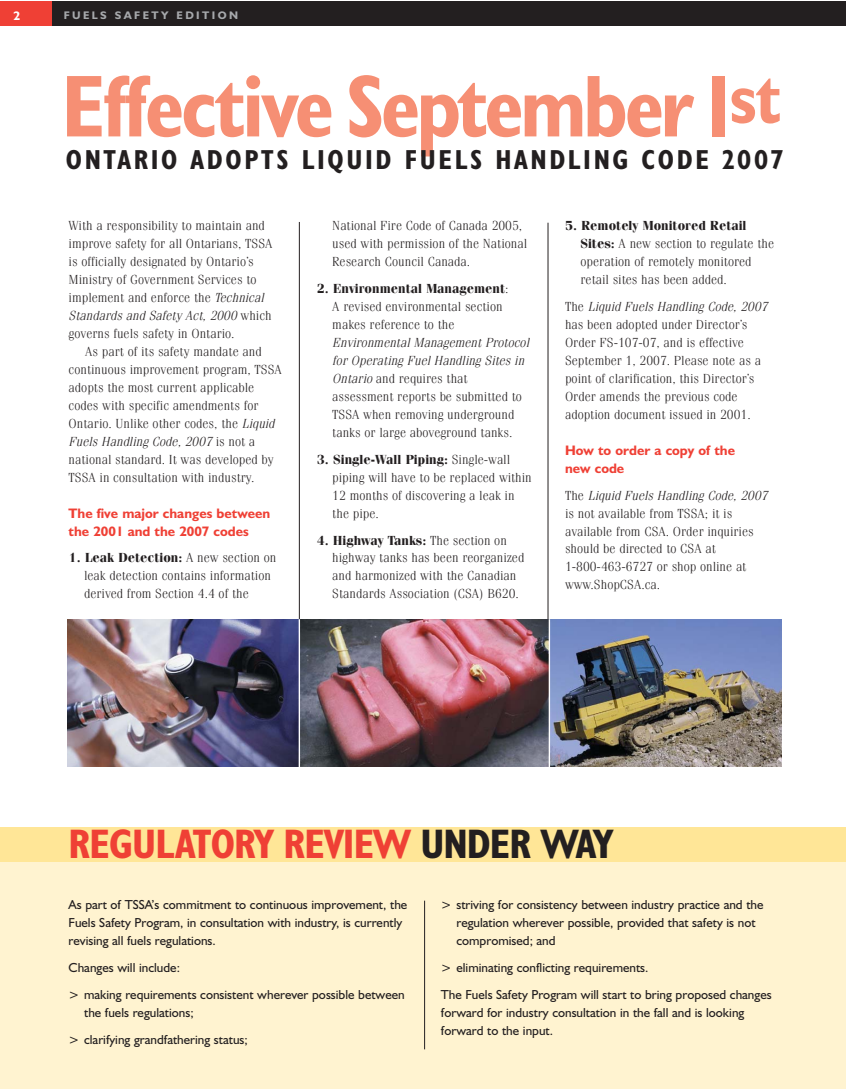
<style>
.page{position:relative;width:846px;height:1089px;background:#fff}
.page>*{position:absolute;margin:0;border:0;box-sizing:border-box;transform-origin:0 0}
.t1{font:700 condensed 88.35px "Humanist 521 BT";letter-spacing:-.03em;color:#f68f74}
.t2{font:700 condensed 41.4px "Humanist 521 BT";letter-spacing:-.02em;color:#ef4035}
.t3{font:700 condensed 27.6px "Humanist 521 BT";letter-spacing:.095em;color:#231f20}
.t4{font:700 13.8px/18px "Humanist 521 BT";color:#ef4035}
.t5{font:300 13.05px/18px "Fenice";color:#231f20}
.t6{font:13.05px/18px "Humanist 521 BT";color:#231f20}
.t7{font:700 12.45px "Humanist 521 BT";color:#fff}
.t8{font:700 11.1px "Humanist 521 BT";letter-spacing:.22em;color:#a7a9ac}
.s1{font-style:italic}
.s2{font-weight:700}
.s3{color:#231f20}
</style>
<div class="page">
<div style="left:0;top:827px;width:845px;height:261px;background:#fff3d0"></div>
<div style="left:0;top:827px;width:845px;height:35px;background:#ffe697"></div>
<div style="left:2px;top:1px;width:843px;height:25px;background:#231f20"></div>
<div style="left:0;top:1px;width:52px;height:25px;background:#ef4035"></div>
<hr style="left:299px;top:222px;width:1px;height:397px;background:#231f20">
<hr style="left:547px;top:223px;width:1px;height:396px;background:#231f20">
<hr style="left:424px;top:900px;width:1px;height:149px;background:#231f20">
<img style="left:300px;top:619px;width:248px;height:147px">
<img style="left:550px;top:619px;width:231px;height:147px">
<img style="left:67px;top:619px;width:231px;height:147px">
<p class="t7" style="left:13px;top:11px;width:8px">2</p>
<p class="t8" style="left:64px;top:11px;width:176px">FUELS SAFETY EDITION</p>
<h1 class="t1" style="left:62px;top:73px;width:719px">Effective September 1<sup>st</sup></h1>
<h3 class="t3" style="left:66px;top:149px;width:718px">ONTARIO ADOPTS LIQUID FUELS HANDLING CODE 2007</h3>
<p class="t5" style="left:69px;top:218px;width:205px">With a responsibility to maintain and improve safety for all Ontarians, TSSA is officially designated by Ontario’s Ministry of Government Services to implement and enforce the <span class="s1">Technical Standards and Safety Act, 2000</span> w h i c h governs fuels safety in Ontario.</p>
<p class="t5" style="left:69px;top:343px;width:214px;text-indent:17px">As part of its safety mandate and continuous improvement program, TSSA adopts the most current applicable codes with specific amendments for Ontario. Unlike other codes, the <span class="s1">Liquid Fuels Handling Code, 2007</span> i s n o t a national standard. It was developed by TSSA in consultation with industry.</p>
<p class="t4" style="left:69px;top:505px;width:203px">The five major changes between the 2001 and the 2007 codes</p>
<p class="t5" style="left:84px;top:550px;width:194px;text-indent:-15px"><span class="s2">1. Leak Detection:</span> A new section on leak detection contains information derived from Section 4.4 of the</p>
<p class="t5" style="left:332px;top:218px;width:196px">National Fire Code of Canada 2005, used with permission of the National<br>Research Council Canada.</p>
<p class="t5" style="left:332px;top:281px;width:178px;text-indent:-15px"><span class="s2">2. Environmental Management</span>:<br>A revised environmental section makes reference to the</p>
<p class="t5" style="left:332px;top:335px;width:200px"><span class="s1">Environmental Management Protocol for Operating Fuel Handling Sites in Ontario</span>and requires that assessment reports be submitted to TSSA when removing underground tanks or large aboveground tanks.</p>
<p class="t5" style="left:332px;top:451px;width:201px;text-indent:-15px"><span class="s2">3. Single-Wall Piping:</span> Single-wall piping will have to be replaced within<br>12 months of discovering a leak in the pipe.</p>
<p class="t5" style="left:332px;top:532px;width:193px;text-indent:-15px"><span class="s2">4. Highway Tanks:</span> The section on highway tanks has been reorganized and harmonized with the Canadian Standards Association (CSA) B620.</p>
<p class="t5" style="left:580px;top:218px;width:195px;text-indent:-15px"><span class="s2">5. Remotely Monitored Retail<br>Sites:</span> A new section to regulate the operation of remotely monitored retail sites has been added.</p>
<p class="t5" style="left:564px;top:299px;width:206px">T h e <span class="s1">Liquid Fuels Handling Code, 2007 </span>has been adopted under Director’s Order FS-107-07, and is effective September 1, 2007. Please note as a point of clarification, this Director’s Order amends the previous code adoption document issued in 2001.</p>
<p class="t4" style="left:564px;top:442px;width:171px">How to order a copy of the new code</p>
<p class="t5" style="left:564px;top:487px;width:206px">T h e <span class="s1">Liquid Fuels Handling Code, 2007 </span>is not available from TSSA; it is available from CSA. Order inquiries should be directed to CSA at<br>1-800-463-6727 or shop online at www.ShopCSA.ca.</p>
<h2 class="t2" style="left:69px;top:828px;width:546px">REGULATORY REVIEW <span class="s3">UNDER WAY</span></h2>
<p class="t6" style="left:69px;top:896px;width:340px">As part of TSSA’s commitment to continuous improvement, the<br>Fuels Safety Program, in consultation with industry, is currently revising all fuels regulations.</p>
<p class="t6" style="left:69px;top:954px;width:337px;line-height:26.8px">Changes will include:<br>&gt; making requirements consistent wherever possible between</p>
<p class="t6" style="left:69px;top:999px;width:180px;line-height:26.8px;text-indent:15px">the fuels regulations;<br>&gt; clarifying grandfathering status;</p>
<p class="t6" style="left:456px;top:896px;width:308px;text-indent:-15px">&gt; striving for consistency between industry practice and the regulation wherever possible, provided that safety is not compromised; and</p>
<p class="t6" style="left:440px;top:954px;width:332px;line-height:26.8px">&gt; eliminating conflicting requirements.<br>The Fuels Safety Program will start to bring proposed changes</p>
<p class="t6" style="left:440px;top:1004px;width:305px">forward for industry consultation in the fall and is looking forward to the input.</p>
</div>
